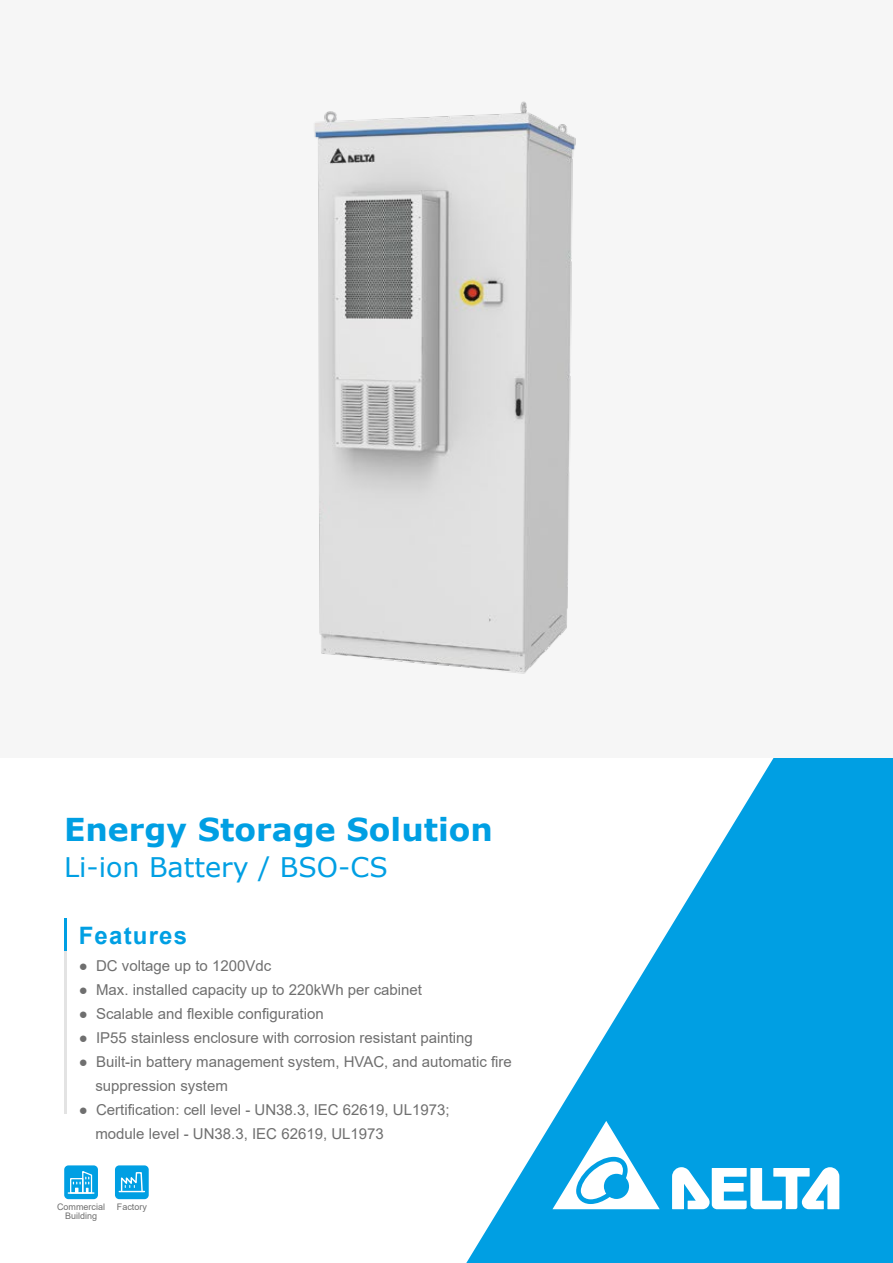
<style>
.page{position:relative;width:893px;height:1263px;background:#fff}
.page>*{position:absolute;margin:0;border:0;box-sizing:border-box;transform-origin:0 0}
.t1{font:700 31.5px "Verdana";color:#009fe3}
.t2{font:27px "Verdana";color:#009fe3}
.t3{font:700 24px "Arial";letter-spacing:.05em;color:#009fe3}
.t4{font:15px/24px "Arial";color:#6f6f6f}
.t5{font:9px/9px "Arial";color:#6f6f6f;text-align:center}
</style>
<div class="page">
<svg style="left:466px;top:758px;width:427px;height:505px;fill:#009fe3"></svg>
<svg style="left:672px;top:1167px;width:167px;height:42px"></svg>
<svg style="left:552px;top:1121px;width:108px;height:88px"></svg>
<div style="left:0;top:0;width:893px;height:758px;background:#f6f6f6"></div>
<hr style="left:64px;top:918px;width:2px;height:196px;background:#e3e3e3">
<hr style="left:64px;top:918px;width:2px;height:33px;background:#009fe3">
<div style="left:115px;top:1165px;width:34px;height:34px;background:#009fe3;border-radius:4px"></div>
<svg style="left:119px;top:1172px;width:25px;height:21px"></svg>
<div style="left:64px;top:1165px;width:34px;height:34px;background:#009fe3;border-radius:4px"></div>
<div style="left:70px;top:1178px;width:13px;height:15px;border:1px solid #fff"></div>
<svg style="left:73px;top:1171px;width:20px;height:21px"></svg>
<hr style="left:68px;top:1192px;width:26px;height:2px;background:#fff">
<img style="left:314px;top:101px;width:262px;height:573px">
<h1 class="t1" style="left:64px;top:809px;width:430px">Energy Storage Solution</h1>
<h2 class="t2" style="left:64px;top:849px;width:325px">Li-ion Battery / BSO-CS</h2>
<h3 class="t3" style="left:79px;top:920px;width:110px">Features</h3>
<p class="t4" style="left:79px;top:954px;width:194px">● DC voltage up to 1200Vdc</p>
<p class="t4" style="left:79px;top:978px;width:345px">● Max. installed capacity up to 220kWh per cabinet</p>
<p class="t4" style="left:79px;top:1002px;width:247px">● Scalable and flexible configuration</p>
<p class="t4" style="left:79px;top:1026px;width:396px">● IP55 stainless enclosure with corrosion resistant painting</p>
<p class="t4" style="left:95px;top:1050px;width:418px;text-indent:-17px">● Built-in battery management system, HVAC, and automatic fire suppression system</p>
<p class="t4" style="left:95px;top:1098px;width:356px;text-indent:-17px">● Certification: cell level - UN38.3, IEC 62619, UL1973; module level - UN38.3, IEC 62619, UL1973</p>
<p class="t5" style="left:57px;top:1202px;width:49px">Commercial<br>Building</p>
<p class="t5" style="left:117px;top:1202px;width:32px">Factory</p>
</div>
